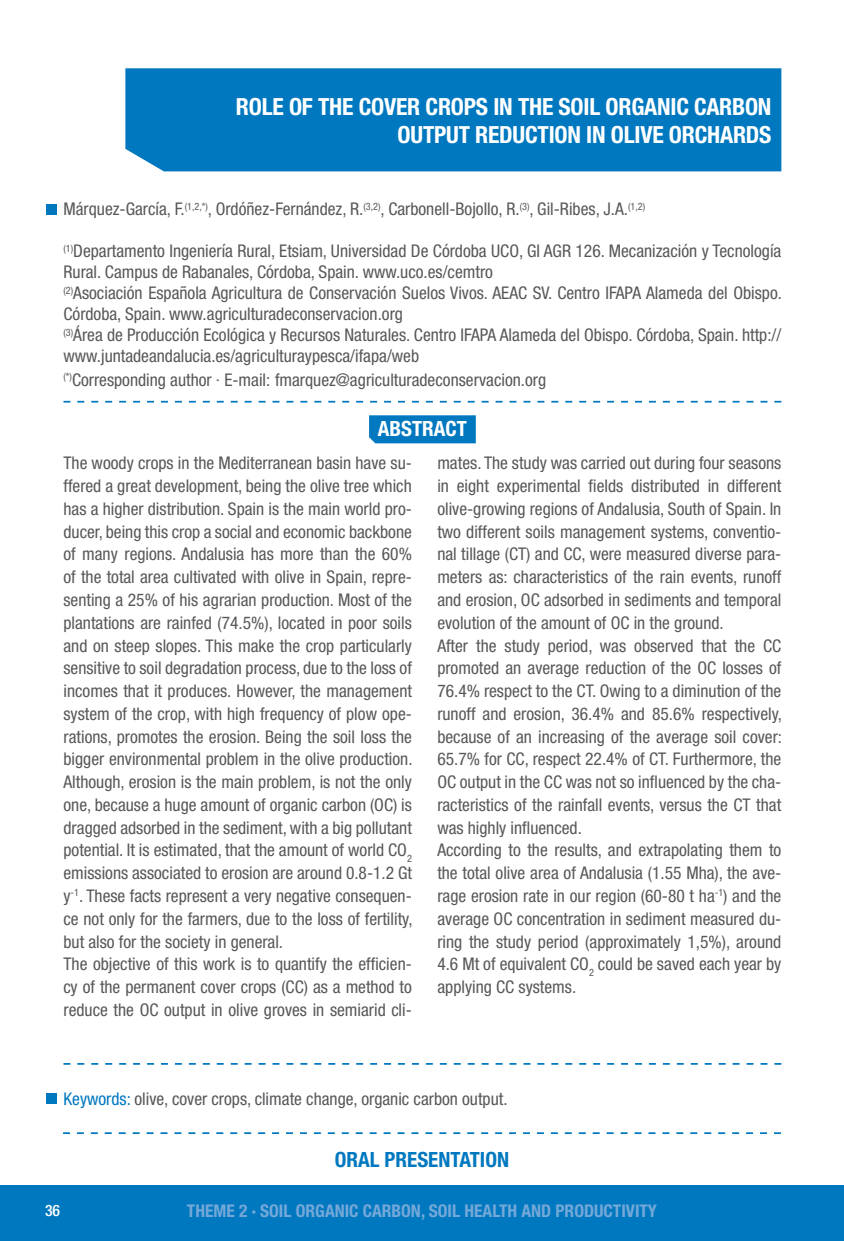
<style>
.page{position:relative;width:844px;height:1241px;background:#fff}
.page>*{position:absolute;margin:0;border:0;box-sizing:border-box;transform-origin:0 0}
.t1{font:700 condensed 23.62px/28.3px "Helvetica Neue LT Std";letter-spacing:-.01em;color:#fff;text-align:right}
.t2{font:700 condensed 21px "Helvetica Neue LT Std";color:#0078c0}
.t3{font:700 condensed 21px "Helvetica Neue LT Std";color:#fff}
.t4{font:condensed 17.5px/22.8px "Helvetica Neue LT Std";color:#57585a}
.t5{font:700 condensed 17.5px "Helvetica Neue LT Std";color:#74a8d9}
.t6{font:500 condensed 15.75px "Helvetica Neue LT Std";color:#fff}
.s1{color:#0078c0}
</style>
<div class="page">
<div style="left:369px;top:415px;width:106px;height:28px;background:#0078c0"></div>
<div style="left:125px;top:68px;width:656px;height:103px;background:#0078c0"></div>
<div style="left:46px;top:204px;width:11px;height:10px;background:#0078c0"></div>
<div style="left:0;top:1185px;width:843px;height:55px;background:#0078c0"></div>
<svg style="left:63px;top:401px;width:718px;height:1px"></svg>
<div style="left:46px;top:1093px;width:11px;height:11px;background:#0078c0"></div>
<svg style="left:63px;top:1063px;width:718px;height:1px"></svg>
<svg style="left:63px;top:1132px;width:717px;height:1px"></svg>
<h1 class="t1" style="left:236px;top:92px;width:537px">ROLE OF THE COVER CROPS IN THE SOIL ORGANIC CARBON<br>OUTPUT REDUCTION IN OLIVE ORCHARDS</h1>
<p class="t4" style="left:63px;top:198px;width:583px">Márquez-García, F.<sup>(1,2,*)</sup>, Ordóñez-Fernández, R.<sup>(3,2)</sup>, Carbonell-Bojollo, R.<sup>(3)</sup>, Gil-Ribes, J.A.<sup>(1,2)</sup></p>
<p class="t4" style="left:63px;top:240px;width:719px;line-height:21px"><sup>(1)</sup>Departamento Ingeniería Rural, Etsiam, Universidad De Córdoba UCO, GI AGR 126. Mecanización y Tecnología Rural. Campus de Rabanales, Córdoba, Spain. www.uco.es/cemtro<br><sup>(2)</sup>Asociación Española Agricultura de Conservación Suelos Vivos. AEAC SV. Centro IFAPA Alameda del Obispo.<br>Córdoba, Spain. www.agriculturadeconservacion.org<br><sup>(3)</sup>Área de Producción Ecológica y Recursos Naturales. Centro IFAPA Alameda del Obispo. Córdoba, Spain. http:// www.juntadeandalucia.es/agriculturaypesca/ifapa/web</p>
<p class="t4" style="left:63px;top:368px;width:484px"><sup>(*)</sup>Corresponding author · E-mail: fmarquez@agriculturadeconservacion.org</p>
<p class="t3" style="left:378px;top:416px;width:91px">ABSTRACT</p>
<p class="t4" style="left:63px;top:451px;width:350px">The woody crops in the Mediterranean basin have su&shy;ffered a great development, being the olive tree which has a higher distribution. Spain is the main world pro&shy;ducer, being this crop a social and economic backbone of many regions. Andalusia has more than the 60% of the total area cultivated with olive in Spain, repre&shy;senting a 25% of his agrarian production. Most of the plantations are rainfed (74.5%), located in poor soils and on steep slopes. This make the crop particularly sensitive to soil degradation process, due to the loss of incomes that it produces. However, the management system of the crop, with high frequency of plow ope&shy;rations, promotes the erosion. Being the soil loss the bigger environmental problem in the olive production.<br>Although, erosion is the main problem, is not the only one, because a huge amount of organic carbon (OC) is dragged adsorbed in the sediment, with a big pollutant potential. It is estimated, that the amount of world CO<sub>2 </sub>emissions associated to erosion are around 0.8-1.2 Gt y<sup>-1</sup>. These facts represent a very negative consequen&shy;ce not only for the farmers, due to the loss of fertility, but also for the society in general.<br>The objective of this work is to quantify the efficien&shy;cy of the permanent cover crops (CC) as a method to reduce the OC output in olive groves in semiarid cli-</p>
<p class="t4" style="left:437px;top:451px;width:346px">mates. The study was carried out during four seasons in eight experimental fields distributed in different olive-growing regions of Andalusia, South of Spain. In two different soils management systems, conventio&shy;nal tillage (CT) and CC, were measured diverse para&shy;meters as: characteristics of the rain events, runoff and erosion, OC adsorbed in sediments and temporal evolution of the amount of OC in the ground.<br>After the study period, was observed that the CC promoted an average reduction of the OC losses of 76.4% respect to the CT. Owing to a diminution of the runoff and erosion, 36.4% and 85.6% respectively, because of an increasing of the average soil cover:<br>65.7% for CC, respect 22.4% of CT. Furthermore, the OC output in the CC was not so influenced by the cha&shy;racteristics of the rainfall events, versus the CT that was highly influenced.<br>According to the results, and extrapolating them to the total olive area of Andalusia (1.55 Mha), the ave&shy;rage erosion rate in our region (60-80 t ha<sup>-1</sup>) and the average OC concentration in sediment measured du&shy;ring the study period (approximately 1,5%), around 4.6 Mt of equivalent CO<sub>2</sub> could be saved each year by applying CC systems.</p>
<p class="t4" style="left:63px;top:1086px;width:445px"><span class="s1">Keywords:</span> olive, cover crops, climate change, organic carbon output.</p>
<p class="t6" style="left:45px;top:1200px;width:17px">36</p>
<p class="t2" style="left:335px;top:1146px;width:176px">ORAL PRESENTATION</p>
<p class="t5" style="left:187px;top:1199px;width:471px">THEME 2 · SOIL ORGANIC CARBON, SOIL HEALTH AND PRODUCTIVITY</p>
</div>
